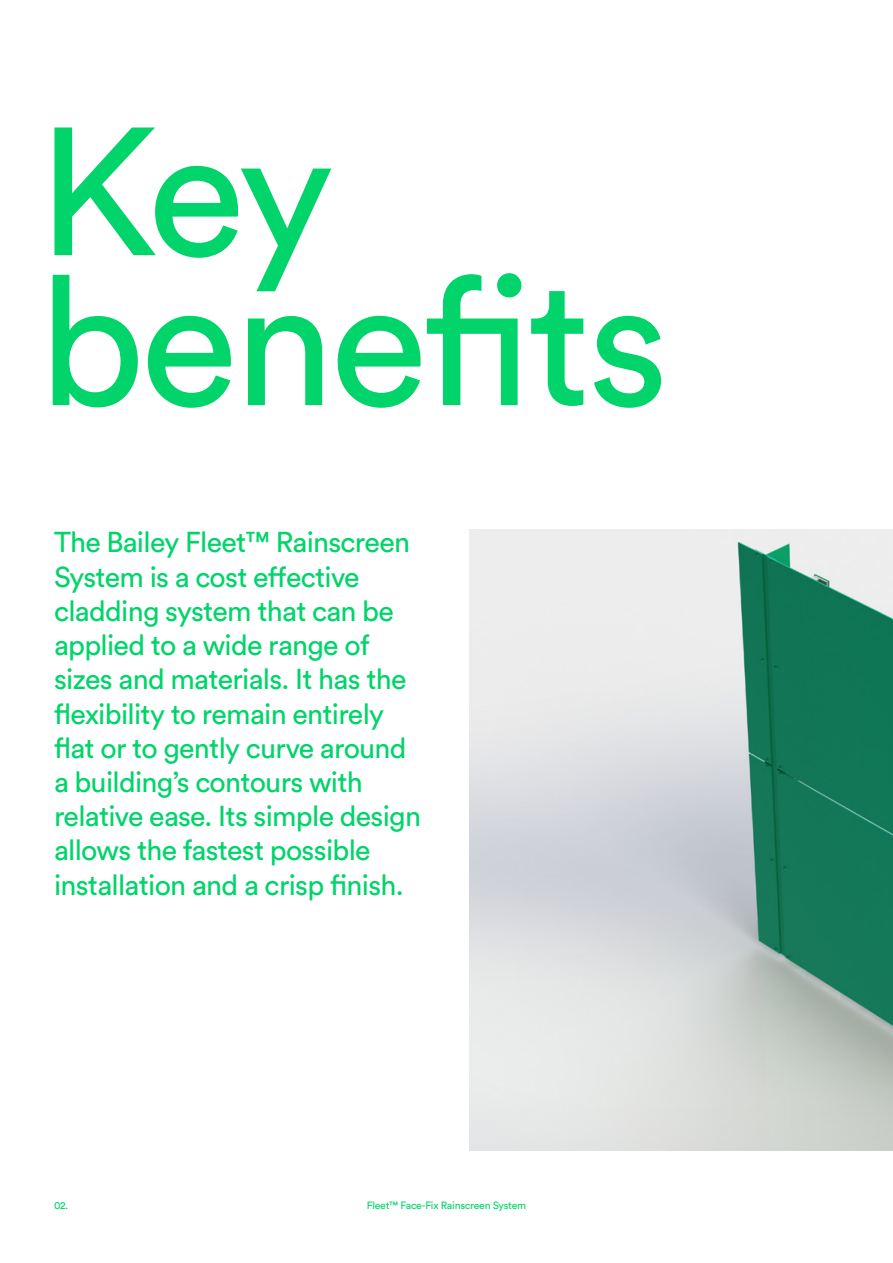
<style>
.page{position:relative;width:893px;height:1263px;background:#fff}
.page>*{position:absolute;margin:0;border:0;box-sizing:border-box;transform-origin:0 0}
.t1{font:180px/150px "Circular Std";letter-spacing:-.025em;color:#00d46a}
.t2{font:28.5px/34.2px "Circular Std";letter-spacing:-.025em;color:#00d46a}
.t3{font:10.5px "Circular Std";letter-spacing:-.02em;color:#00d46a}
</style>
<div class="page">
<img style="left:470px;top:529px;width:423px;height:621px">
<h1 class="t1" style="left:38px;top:115px;width:632px">Key benefits</h1>
<p class="t2" style="left:54px;top:525px;width:369px">The Bailey Fleet™ Rainscreen<br>System is a cost effective cladding system that can be applied to a wide range of sizes and materials. It has the flexibility to remain entirely flat or to gently curve around a building’s contours with relative ease. Its simple design allows the fastest possible installation and a crisp finish.</p>
<p class="t3" style="left:54px;top:1199px;width:16px">02.</p>
<p class="t3" style="left:367px;top:1199px;width:161px">Fleet™ Face-Fix Rainscreen System</p>
</div>
